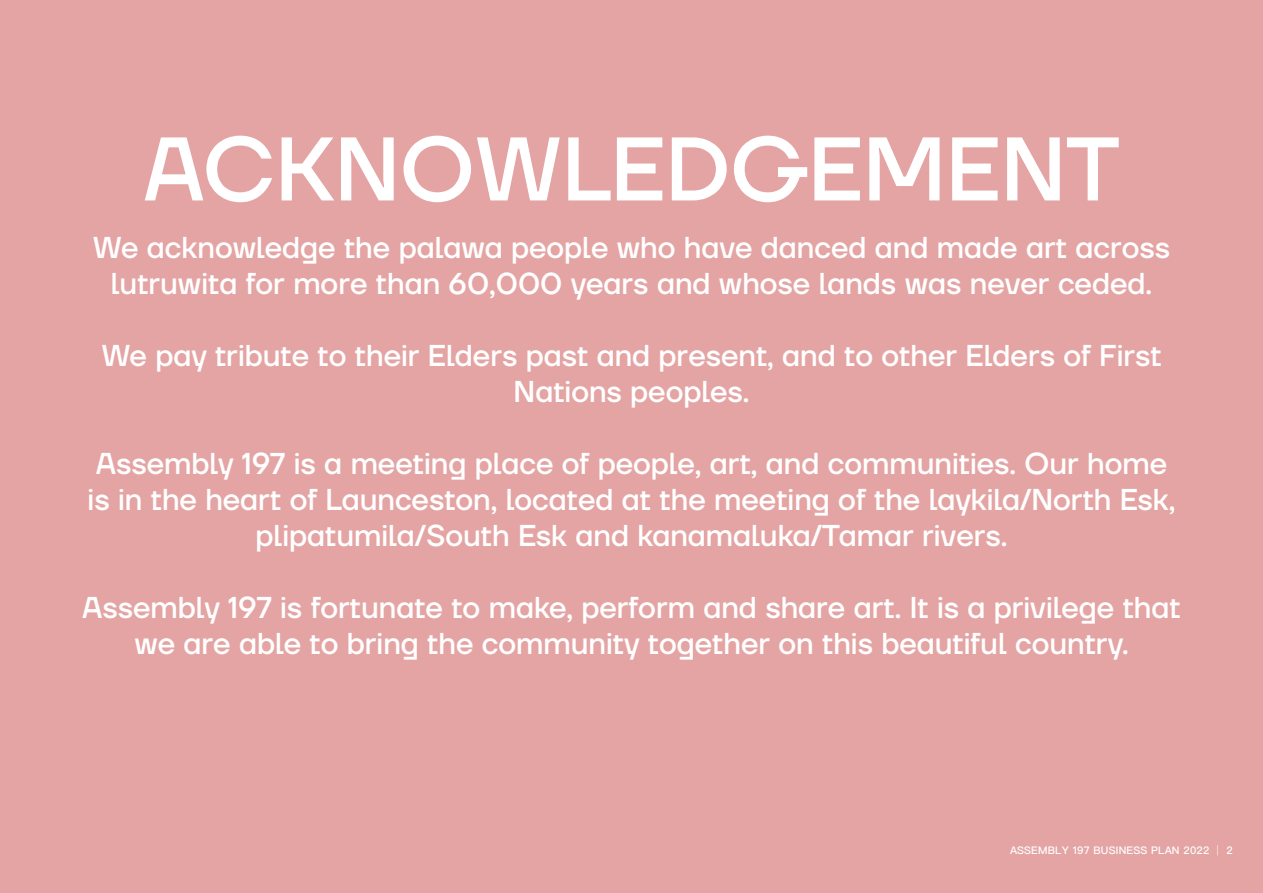
<style>
.page{position:relative;width:1263px;height:893px;background:#e4a4a4}
.page>*{position:absolute;margin:0;border:0;box-sizing:border-box;transform-origin:0 0}
.t1{font:500 90px "TT Firs Neue";color:#fff}
.t2{font:500 30px/36px "TT Firs Neue";color:#fff;text-align:center}
.t3{font:500 10.5px "Ping Fang SC";letter-spacing:.02em;color:#fff}
.s1{font-weight:300}
</style>
<div class="page">
<p class="t1" style="left:143px;top:107px;width:978px">ACKNOWLEDGEMENT</p>
<p class="t2" style="left:93px;top:229px;width:1079px">We acknowledge the palawa people who have danced and made art across lutruwita for more than 60,000 years and whose lands was never ceded.</p>
<p class="t2" style="left:101px;top:337px;width:1062px">We pay tribute to their Elders past and present, and to other Elders of First<br>Nations peoples.</p>
<p class="t2" style="left:88px;top:445px;width:1089px">Assembly 197 is a meeting place of people, art, and communities. Our home is in the heart of Launceston, located at the meeting of the laykila/North Esk, plipatumila/South Esk and kanamaluka/Tamar rivers.</p>
<p class="t2" style="left:82px;top:589px;width:1100px">Assembly 197 is fortunate to make, perform and share art. It is a privilege that we are able to bring the community together on this beautiful country.</p>
<p class="t3" style="left:1010px;top:843px;width:224px">ASSEMBLY 197 BUSINESS PLAN 2022 <span class="s1">|</span> 2</p>
</div>
